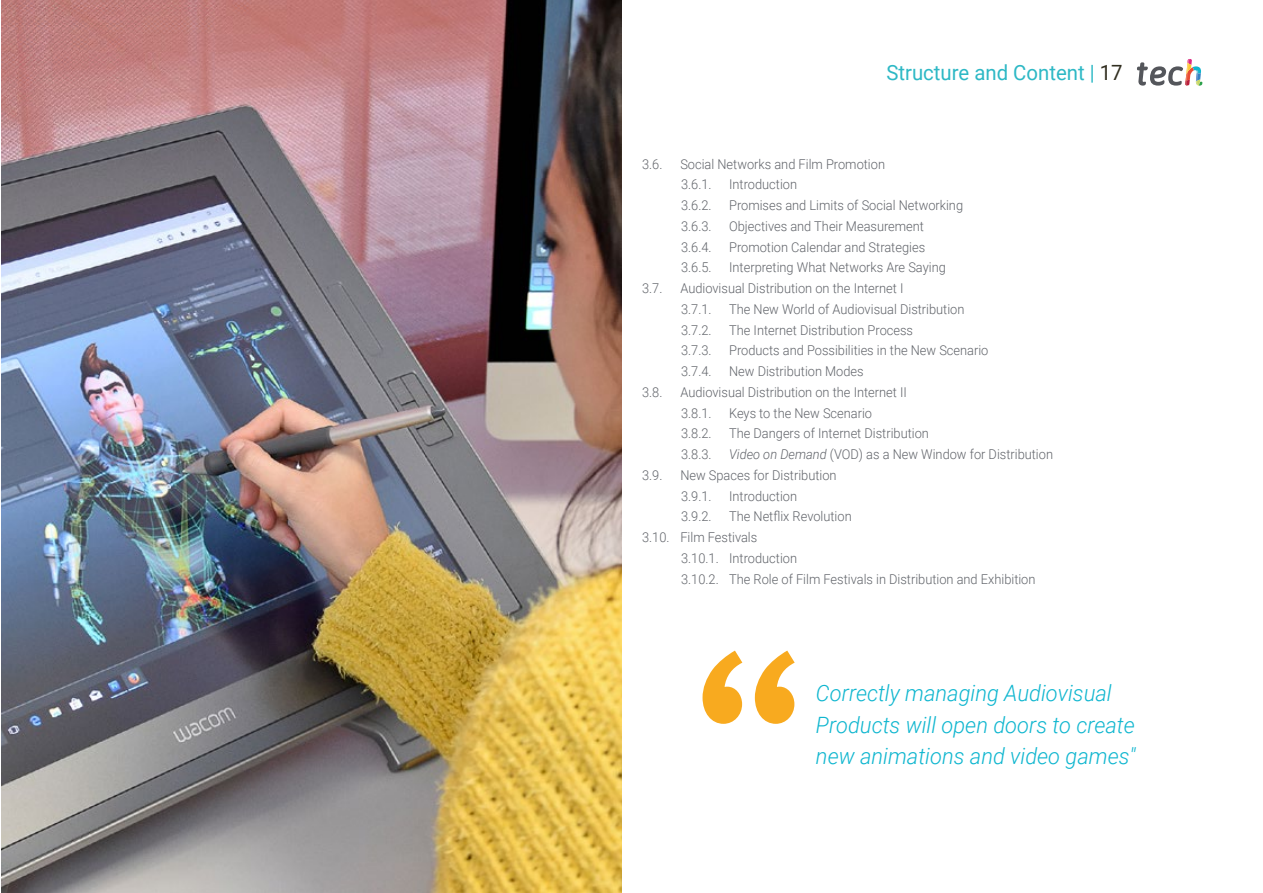
<style>
.page{position:relative;width:1263px;height:893px;background:#fff}
.page>*{position:absolute;margin:0;border:0;box-sizing:border-box;transform-origin:0 0}
.t1{font:italic 300 22.5px/31.5px "Roboto";color:#0fb6cf}
.t2{font:21px "Roboto";color:#2db8c5}
.t3{font:300 13.5px/20.7px "Roboto";color:#61646a;scale:.95 1}
.s1{color:#312e20}
.s2{font-style:italic}
</style>
<div class="page">
<svg style="left:1137px;top:59px;width:65px;height:27px"></svg>
<svg style="left:702px;top:651px;width:93px;height:73px"></svg>
<img style="left:1px;top:0;width:621px;height:893px">
<h2 class="t2" style="left:886px;top:57px;width:238px">Structure and Content | <span class="s1">17</span></h2>
<p class="t3" style="left:642px;top:153px;width:23px">3.6.</p>
<p class="t3" style="left:680px;top:153px;width:217px">Social Networks and Film Promotion<br>3.6.1.</p>
<p class="t3" style="left:729px;top:174px;width:73px">Introduction</p>
<p class="t3" style="left:681px;top:194px;width:34px">3.6.2.</p>
<p class="t3" style="left:729px;top:194px;width:248px">Promises and Limits of Social Networking</p>
<p class="t3" style="left:681px;top:215px;width:34px">3.6.3.</p>
<p class="t3" style="left:729px;top:215px;width:207px">Objectives and Their Measurement</p>
<p class="t3" style="left:681px;top:236px;width:34px">3.6.4.</p>
<p class="t3" style="left:729px;top:236px;width:208px">Promotion Calendar and Strategies</p>
<p class="t3" style="left:681px;top:257px;width:34px">3.6.5.</p>
<p class="t3" style="left:729px;top:257px;width:230px">Interpreting What Networks Are Saying</p>
<p class="t3" style="left:642px;top:277px;width:23px">3.7.</p>
<p class="t3" style="left:680px;top:277px;width:236px">Audiovisual Distribution on the Internet I<br>3.7.1.</p>
<p class="t3" style="left:729px;top:298px;width:249px">The New World of Audiovisual Distribution</p>
<p class="t3" style="left:681px;top:319px;width:34px">3.7.2.</p>
<p class="t3" style="left:729px;top:319px;width:195px">The Internet Distribution Process</p>
<p class="t3" style="left:681px;top:340px;width:34px">3.7.3.</p>
<p class="t3" style="left:729px;top:340px;width:274px">Products and Possibilities in the New Scenario</p>
<p class="t3" style="left:681px;top:360px;width:34px">3.7.4.</p>
<p class="t3" style="left:729px;top:360px;width:143px">New Distribution Modes</p>
<p class="t3" style="left:642px;top:381px;width:23px">3.8.</p>
<p class="t3" style="left:680px;top:381px;width:240px">Audiovisual Distribution on the Internet II<br>3.8.1.</p>
<p class="t3" style="left:729px;top:402px;width:152px">Keys to the New Scenario</p>
<p class="t3" style="left:681px;top:423px;width:34px">3.8.2.</p>
<p class="t3" style="left:729px;top:423px;width:212px">The Dangers of Internet Distribution</p>
<p class="t3" style="left:681px;top:443px;width:34px">3.8.3.</p>
<p class="t3" style="left:729px;top:443px;width:342px"><span class="s2">Video on Demand</span> (VOD) as a New Window for Distribution</p>
<p class="t3" style="left:642px;top:464px;width:23px">3.9.</p>
<p class="t3" style="left:680px;top:464px;width:166px">New Spaces for Distribution<br>3.9.1.</p>
<p class="t3" style="left:729px;top:485px;width:73px">Introduction</p>
<p class="t3" style="left:681px;top:506px;width:34px">3.9.2.</p>
<p class="t3" style="left:729px;top:506px;width:131px">The Netflix Revolution</p>
<p class="t3" style="left:642px;top:526px;width:123px">3.10. Film Festivals</p>
<p class="t3" style="left:681px;top:547px;width:124px">3.10.1. Introduction</p>
<p class="t3" style="left:681px;top:568px;width:375px">3.10.2. The Role of Film Festivals in Distribution and Exhibition</p>
<h1 class="t1" style="left:816px;top:677px;width:321px">Correctly managing Audiovisual<br>Products will open doors to create new animations and video games"</h1>
</div>
